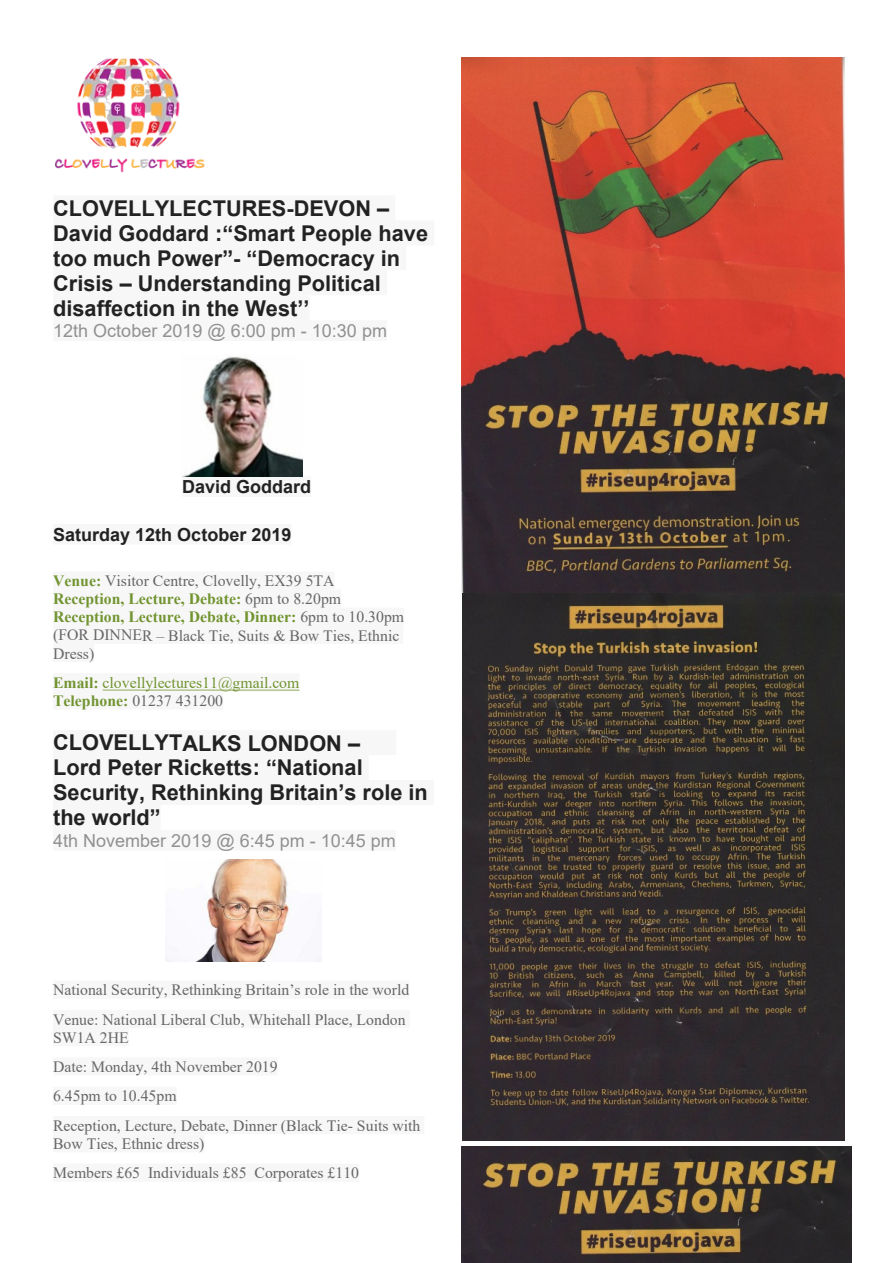
<style>
.page{position:relative;width:893px;height:1263px;background:#fff}
.page>*{position:absolute;margin:0;border:0;box-sizing:border-box;transform-origin:0 0}
.t1{font:700 21.75px/24.9px "Arial";color:#222}
.t2{font:18px "Arial";color:#919191}
.t3{font:700 18px "Arial";color:#222}
.t4{font:15.75px/29.4px "Times New Roman";color:#666}
.t5{font:15.75px/18.1px "Times New Roman";color:#719430}
.s1{font-weight:700;color:#719430}
.s2{font-weight:700}
.s3{color:#666}
</style>
<div class="page">
<img style="left:55px;top:58px;width:150px;height:115px">
<div style="left:53px;top:195px;width:336px;height:25px;background:#f7f7f7"></div>
<div style="left:389px;top:195px;width:6px;height:25px;background:#f7f7f7"></div>
<div style="left:53px;top:220px;width:375px;height:25px;background:#f7f7f7"></div>
<div style="left:428px;top:220px;width:6px;height:25px;background:#f7f7f7"></div>
<div style="left:53px;top:245px;width:347px;height:25px;background:#f7f7f7"></div>
<div style="left:400px;top:245px;width:6px;height:25px;background:#f7f7f7"></div>
<div style="left:53px;top:270px;width:328px;height:25px;background:#f7f7f7"></div>
<div style="left:381px;top:270px;width:6px;height:25px;background:#f7f7f7"></div>
<div style="left:53px;top:295px;width:256px;height:25px;background:#f7f7f7"></div>
<div style="left:53px;top:320px;width:334px;height:21px;background:#f7f7f7"></div>
<div style="left:182px;top:476px;width:129px;height:21px;background:#f7f7f7"></div>
<div style="left:53px;top:524px;width:238px;height:21px;background:#f7f7f7"></div>
<div style="left:53px;top:571px;width:48px;height:19px;background:#f7f7f7"></div>
<div style="left:101px;top:571px;width:234px;height:19px;background:#f7f7f7"></div>
<div style="left:53px;top:589px;width:188px;height:19px;background:#f7f7f7"></div>
<div style="left:241px;top:590px;width:100px;height:18px;background:#f7f7f7"></div>
<div style="left:53px;top:608px;width:243px;height:18px;background:#f7f7f7"></div>
<div style="left:296px;top:608px;width:108px;height:18px;background:#f7f7f7"></div>
<div style="left:53px;top:626px;width:346px;height:18px;background:#f7f7f7"></div>
<hr style="left:399px;top:626px;width:4px;height:18px;background:#f7f7f7">
<div style="left:53px;top:644px;width:41px;height:18px;background:#f7f7f7"></div>
<div style="left:53px;top:673px;width:46px;height:18px;background:#f7f7f7"></div>
<hr style="left:99px;top:673px;width:4px;height:18px;background:#f7f7f7">
<div style="left:103px;top:673px;width:196px;height:18px;background:#f7f7f7"></div>
<div style="left:53px;top:691px;width:75px;height:18px;background:#f7f7f7"></div>
<div style="left:128px;top:691px;width:95px;height:18px;background:#f7f7f7"></div>
<div style="left:53px;top:730px;width:307px;height:25px;background:#f7f7f7"></div>
<div style="left:360px;top:730px;width:36px;height:25px;background:#f7f7f7"></div>
<div style="left:53px;top:755px;width:310px;height:25px;background:#f7f7f7"></div>
<div style="left:363px;top:755px;width:6px;height:25px;background:#f7f7f7"></div>
<div style="left:53px;top:780px;width:375px;height:25px;background:#f7f7f7"></div>
<div style="left:428px;top:780px;width:6px;height:25px;background:#f7f7f7"></div>
<div style="left:53px;top:805px;width:108px;height:25px;background:#f7f7f7"></div>
<div style="left:53px;top:830px;width:343px;height:21px;background:#f7f7f7"></div>
<div style="left:53px;top:980px;width:356px;height:19px;background:#f7f7f7"></div>
<div style="left:53px;top:1010px;width:353px;height:18px;background:#f7f7f7"></div>
<hr style="left:406px;top:1010px;width:4px;height:18px;background:#f7f7f7">
<div style="left:53px;top:1028px;width:76px;height:18px;background:#f7f7f7"></div>
<div style="left:53px;top:1057px;width:225px;height:18px;background:#f7f7f7"></div>
<div style="left:53px;top:1087px;width:124px;height:18px;background:#f7f7f7"></div>
<div style="left:53px;top:1116px;width:367px;height:18px;background:#f7f7f7"></div>
<hr style="left:420px;top:1116px;width:4px;height:18px;background:#f7f7f7">
<div style="left:53px;top:1134px;width:151px;height:18px;background:#f7f7f7"></div>
<div style="left:53px;top:1163px;width:306px;height:19px;background:#f7f7f7"></div>
<hr style="left:103px;top:690px;width:196px;height:1px;background:#719430">
<img style="left:184px;top:356px;width:118px;height:120px">
<img style="left:166px;top:860px;width:156px;height:101px">
<img style="left:462px;top:57px;width:383px;height:1084px">
<img style="left:462px;top:1147px;width:390px;height:116px">
<h1 class="t1" style="left:53px;top:198px;width:376px">CLOVELLYLECTURES-DEVON –<br>David Goddard :“Smart People have too much Power”- “Democracy in<br>Crisis – Understanding Political disaffection in the West’’</h1>
<p class="t2" style="left:53px;top:324px;width:335px">12th October 2019 @ 6:00 pm - 10:30 pm</p>
<p class="t3" style="left:182px;top:480px;width:131px">David Goddard</p>
<p class="t3" style="left:53px;top:528px;width:240px">Saturday 12th October 2019</p>
<p class="t4" style="left:53px;top:573px;width:353px;line-height:18.1px"><span class="s1">Venue:</span> Visitor Centre, Clovelly, EX39 5TA <span class="s1">Reception, Lecture, Debate:</span> 6pm to 8.20pm <span class="s1">Reception, Lecture, Debate, Dinner:</span> 6pm to 10.30pm (FOR DINNER – Black Tie, Suits &amp; Bow Ties, Ethnic Dress)</p>
<p class="t5" style="left:53px;top:675px;width:248px"><span class="s2">Email:</span> clovellylectures11@gmail.com<br><span class="s2">Telephone:</span> <span class="s3">01237 431200</span></p>
<h1 class="t1" style="left:53px;top:732px;width:376px">CLOVELLYTALKS LONDON –<br>Lord Peter Ricketts: “National<br>Security, Rethinking Britain’s role in the world”</h1>
<p class="t2" style="left:53px;top:834px;width:344px">4th November 2019 @ 6:45 pm - 10:45 pm</p>
<p class="t4" style="left:53px;top:977px;width:358px">National Security, Rethinking Britain’s role in the world<br>Venue: National Liberal Club, Whitehall Place, London</p>
<p class="t4" style="left:53px;top:1024px;width:369px">SW1A 2HE<br>Date: Monday, 4th November 2019<br>6.45pm to 10.45pm<br>Reception, Lecture, Debate, Dinner (Black Tie- Suits with</p>
<p class="t4" style="left:53px;top:1130px;width:308px">Bow Ties, Ethnic dress)<br>Members £65 Individuals £85 Corporates £110</p>
</div>
